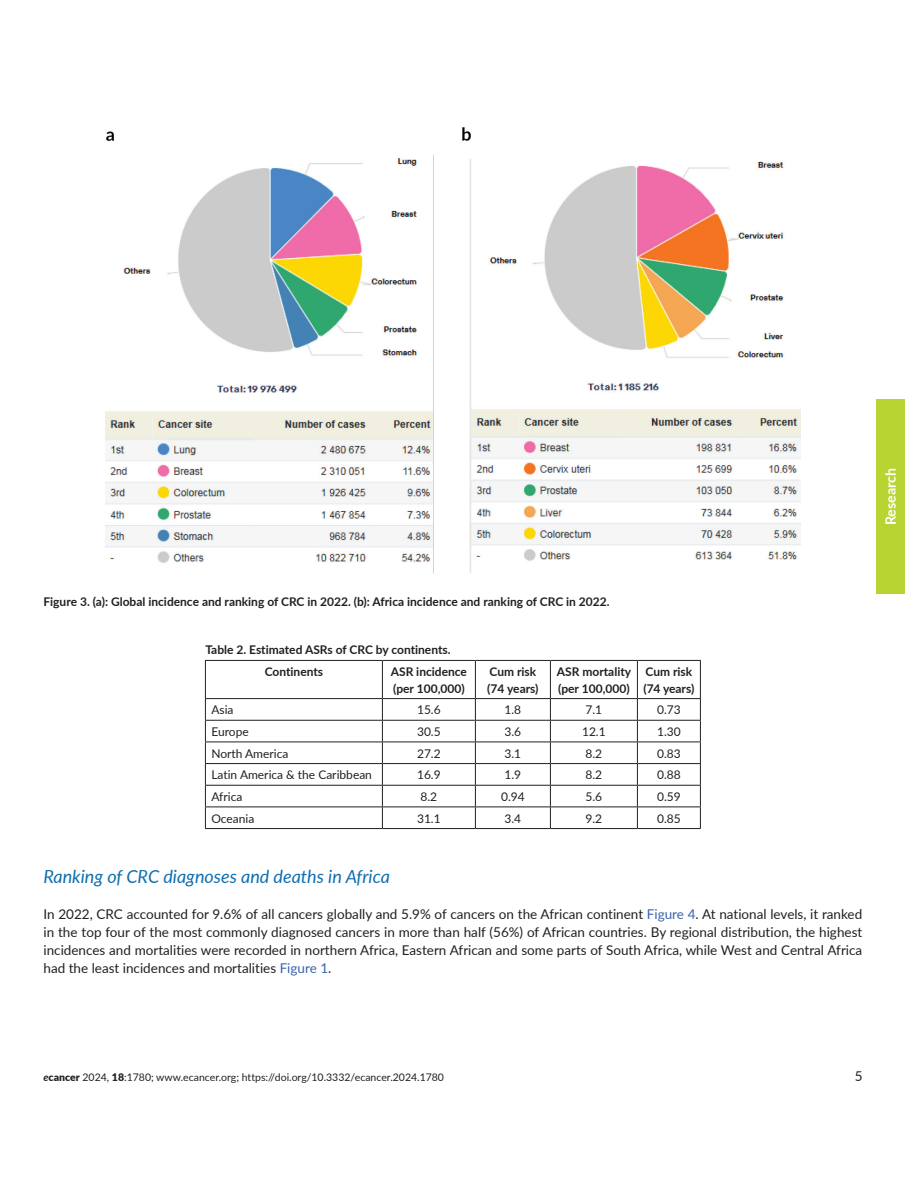
<style>
.page{position:relative;width:918px;height:1188px;background:#fff}
.page>*{position:absolute;margin:0;border:0;box-sizing:border-box;transform-origin:0 0}
.t1{font:italic 18px "Lato";color:#0e6eb0}
.t2{font:700 14.25px "Lato";color:#fff}
.t3{font:13.5px/18px "Lato";color:#231f20;text-align:justify}
.t4{font:700 12px/16.5px "Lato";color:#231f20}
.t5{font:12px "Lato";color:#231f20}
.t6{font:10.5px "Lato";color:#231f20}
.s1{color:#3862ae}
.s2{font-weight:700;font-style:italic}
.s3{font-weight:900}
</style>
<div class="page">
<div style="left:876px;top:399px;width:29px;height:195px;background:#b8d432"></div>
<img style="left:106px;top:127px;width:694px;height:447px">
<hr style="left:205px;top:660px;width:177px;height:1px;background:#231f20">
<hr style="left:205px;top:661px;width:1px;height:37px;background:#231f20">
<hr style="left:382px;top:660px;width:93px;height:1px;background:#231f20">
<hr style="left:382px;top:661px;width:1px;height:37px;background:#231f20">
<hr style="left:475px;top:660px;width:75px;height:1px;background:#231f20">
<hr style="left:475px;top:661px;width:1px;height:37px;background:#231f20">
<hr style="left:550px;top:660px;width:87px;height:1px;background:#231f20">
<hr style="left:550px;top:661px;width:1px;height:37px;background:#231f20">
<hr style="left:637px;top:660px;width:64px;height:1px;background:#231f20">
<hr style="left:637px;top:661px;width:1px;height:37px;background:#231f20">
<hr style="left:700px;top:661px;width:1px;height:37px;background:#231f20">
<hr style="left:205px;top:698px;width:177px;height:1px;background:#231f20">
<hr style="left:382px;top:698px;width:93px;height:1px;background:#231f20">
<hr style="left:475px;top:698px;width:75px;height:1px;background:#231f20">
<hr style="left:550px;top:698px;width:87px;height:1px;background:#231f20">
<hr style="left:637px;top:698px;width:64px;height:1px;background:#231f20">
<hr style="left:205px;top:720px;width:177px;height:1px;background:#231f20">
<hr style="left:382px;top:720px;width:93px;height:1px;background:#231f20">
<hr style="left:475px;top:720px;width:75px;height:1px;background:#231f20">
<hr style="left:550px;top:720px;width:87px;height:1px;background:#231f20">
<hr style="left:637px;top:720px;width:64px;height:1px;background:#231f20">
<hr style="left:205px;top:742px;width:177px;height:1px;background:#231f20">
<hr style="left:382px;top:742px;width:93px;height:1px;background:#231f20">
<hr style="left:475px;top:742px;width:75px;height:1px;background:#231f20">
<hr style="left:550px;top:742px;width:87px;height:1px;background:#231f20">
<hr style="left:637px;top:742px;width:64px;height:1px;background:#231f20">
<hr style="left:205px;top:763px;width:177px;height:1px;background:#231f20">
<hr style="left:382px;top:763px;width:93px;height:1px;background:#231f20">
<hr style="left:475px;top:763px;width:75px;height:1px;background:#231f20">
<hr style="left:550px;top:763px;width:87px;height:1px;background:#231f20">
<hr style="left:637px;top:763px;width:64px;height:1px;background:#231f20">
<hr style="left:205px;top:785px;width:177px;height:1px;background:#231f20">
<hr style="left:382px;top:785px;width:93px;height:1px;background:#231f20">
<hr style="left:475px;top:785px;width:75px;height:1px;background:#231f20">
<hr style="left:550px;top:785px;width:87px;height:1px;background:#231f20">
<hr style="left:637px;top:785px;width:64px;height:1px;background:#231f20">
<hr style="left:205px;top:807px;width:177px;height:1px;background:#231f20">
<svg style="left:205px;top:699px;width:1px;height:129px"></svg>
<hr style="left:382px;top:807px;width:93px;height:1px;background:#231f20">
<svg style="left:382px;top:699px;width:1px;height:129px"></svg>
<hr style="left:475px;top:807px;width:75px;height:1px;background:#231f20">
<svg style="left:475px;top:699px;width:1px;height:129px"></svg>
<hr style="left:550px;top:807px;width:87px;height:1px;background:#231f20">
<svg style="left:550px;top:699px;width:1px;height:129px"></svg>
<hr style="left:637px;top:807px;width:64px;height:1px;background:#231f20">
<svg style="left:637px;top:699px;width:1px;height:129px"></svg>
<svg style="left:700px;top:699px;width:1px;height:129px"></svg>
<hr style="left:205px;top:828px;width:177px;height:1px;background:#231f20">
<hr style="left:382px;top:828px;width:93px;height:1px;background:#231f20">
<hr style="left:475px;top:828px;width:75px;height:1px;background:#231f20">
<hr style="left:550px;top:828px;width:87px;height:1px;background:#231f20">
<hr style="left:637px;top:828px;width:64px;height:1px;background:#231f20">
<p class="t2" style="left:880px;top:525px;width:59px;rotate:-90deg">Research</p>
<p class="t4" style="left:44px;top:593px;width:568px">Figure 3. (a): Global incidence and ranking of CRC in 2022. (b): Africa incidence and ranking of CRC in 2022.</p>
<p class="t4" style="left:265px;top:639px;width:187px;line-height:21.6px;text-indent:-59px">Table 2. Estimated ASRs of CRC by continents.<br>Continents</p>
<p class="t4" style="left:391px;top:663px;width:78px">ASR incidence (per 100,000)</p>
<p class="t4" style="left:487px;top:663px;width:53px">Cum risk (74 years)</p>
<p class="t4" style="left:557px;top:663px;width:76px">ASR mortality (per 100,000)</p>
<p class="t4" style="left:643px;top:663px;width:52px">Cum risk (74 years)</p>
<p class="t5" style="left:211px;top:701px;width:24px">Asia</p>
<p class="t5" style="left:417px;top:701px;width:25px">15.6</p>
<p class="t5" style="left:505px;top:701px;width:18px">1.8</p>
<p class="t5" style="left:586px;top:701px;width:18px">7.1</p>
<p class="t5" style="left:657px;top:701px;width:25px">0.73</p>
<p class="t5" style="left:211px;top:723px;width:39px">Europe</p>
<p class="t5" style="left:417px;top:723px;width:25px">30.5</p>
<p class="t5" style="left:505px;top:723px;width:18px">3.6</p>
<p class="t5" style="left:582px;top:723px;width:25px">12.1</p>
<p class="t5" style="left:657px;top:723px;width:25px">1.30</p>
<p class="t5" style="left:211px;top:745px;width:79px">North America</p>
<p class="t5" style="left:417px;top:745px;width:25px">27.2</p>
<p class="t5" style="left:505px;top:745px;width:18px">3.1</p>
<p class="t5" style="left:586px;top:745px;width:18px">8.2</p>
<p class="t5" style="left:657px;top:745px;width:25px">0.83</p>
<p class="t5" style="left:211px;top:766px;width:162px">Latin America &amp; the Caribbean</p>
<p class="t5" style="left:417px;top:766px;width:25px">16.9</p>
<p class="t5" style="left:505px;top:766px;width:18px">1.9</p>
<p class="t5" style="left:586px;top:766px;width:18px">8.2</p>
<p class="t5" style="left:657px;top:766px;width:25px">0.88</p>
<p class="t5" style="left:211px;top:788px;width:32px">Africa</p>
<p class="t5" style="left:421px;top:788px;width:18px">8.2</p>
<p class="t5" style="left:501px;top:788px;width:25px">0.94</p>
<p class="t5" style="left:586px;top:788px;width:18px">5.6</p>
<p class="t5" style="left:657px;top:788px;width:25px">0.59</p>
<p class="t5" style="left:211px;top:810px;width:44px">Oceania</p>
<p class="t5" style="left:417px;top:810px;width:25px">31.1</p>
<p class="t5" style="left:505px;top:810px;width:18px">3.4</p>
<p class="t5" style="left:586px;top:810px;width:18px">9.2</p>
<p class="t5" style="left:657px;top:810px;width:25px">0.85</p>
<h1 class="t1" style="left:44px;top:864px;width:348px">Ranking of CRC diagnoses and deaths in Africa</h1>
<p class="t3" style="left:44px;top:904px;width:820px">In 2022, CRC accounted for 9.6% of all cancers globally and 5.9% of cancers on the African continent <span class="s1">Figure 4</span>. At national levels, it ranked in the top four of the most commonly diagnosed cancers in more than half (56%) of African countries. By regional distribution, the highest incidences and mortalities were recorded in northern Africa, Eastern African and some parts of South Africa, while West and Central Africa had the least incidences and mortalities <span class="s1">Figure 1</span>.</p>
<p class="t6" style="left:44px;top:1070px;width:402px"><span class="s2">e</span><span class="s3">cancer</span> 2024, <span class="s3">18</span>:1780; www.ecancer.org; https://doi.org/10.3332/ecancer.2024.1780</p>
<p class="t3" style="left:855px;top:1067px;width:9px">5</p>
</div>
